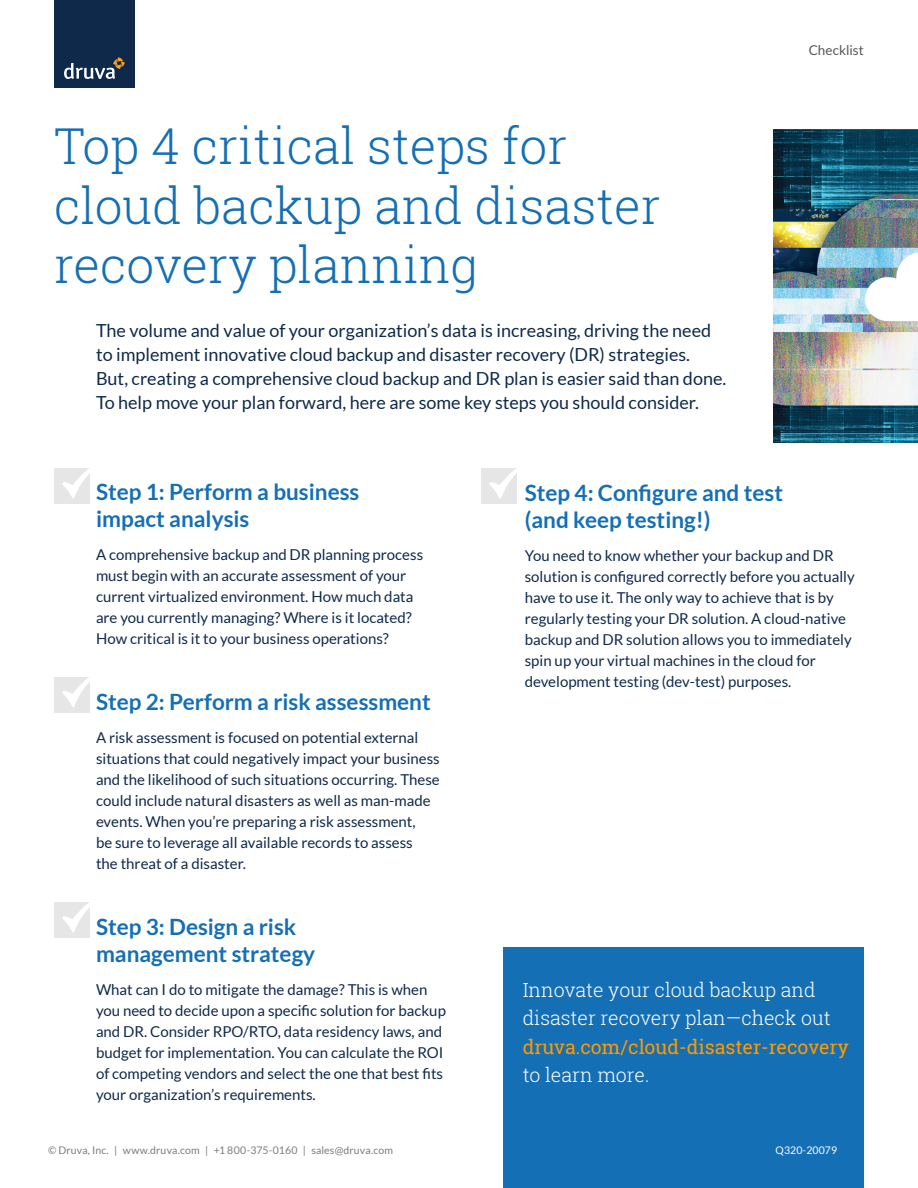
<style>
.page{position:relative;width:918px;height:1188px;background:#fff}
.page>*{position:absolute;margin:0;border:0;box-sizing:border-box;transform-origin:0 0}
.t1{font:300 49.5px/59.4px "Roboto Slab";color:#156fb4}
.subhead{font:700 22.5px/27px "Lato";color:#156fb4}
.learn_more_text{font:300 19.5px/28.5px "Roboto Slab";color:#fff}
.t2{font:18px/24px "Lato";color:#0f294b}
.body{font:15px/21px "Lato";color:#0f294b}
.t3{font:13.5px "Lato";color:#575757}
.t4{font:10.5px "Lato";letter-spacing:.01em;color:#7b7c7f}
.Copyright{font:10.5px "Lato";letter-spacing:.01em;color:#fff}
.s1{font-weight:400;color:#f90}
</style>
<div class="page">
<div style="left:54px;top:0;width:81px;height:88px;background:#0f294b"></div>
<svg style="left:64px;top:57px;width:61px;height:22px"></svg>
<img style="left:773px;top:130px;width:145px;height:313px">
<div style="left:503px;top:948px;width:361px;height:240px;background:#156fb4"></div>
<div style="left:54px;top:468px;width:36px;height:36px;background:#e6e6e6"></div>
<svg style="left:62px;top:468px;width:28px;height:31px"></svg>
<div style="left:54px;top:677px;width:36px;height:36px;background:#e6e6e6"></div>
<svg style="left:62px;top:677px;width:28px;height:30px"></svg>
<div style="left:54px;top:902px;width:36px;height:36px;background:#e6e6e6"></div>
<svg style="left:62px;top:902px;width:28px;height:31px"></svg>
<div style="left:481px;top:468px;width:36px;height:36px;background:#e6e6e6"></div>
<svg style="left:489px;top:468px;width:28px;height:31px"></svg>
<p class="t1" style="left:54px;top:115px;width:608px">Top 4 critical steps for cloud backup and disaster recovery planning</p>
<p class="t2" style="left:96px;top:319px;width:632px">The volume and value of your organization’s data is increasing, driving the need to implement innovative cloud backup and disaster recovery (DR) strategies.<br>But, creating a comprehensive cloud backup and DR plan is easier said than done.<br>To help move your plan forward, here are some key steps you should consider.</p>
<p class="t3" style="left:809px;top:42px;width:57px">Checklist</p>
<p class="subhead" style="left:96px;top:478px;width:265px">Step 1: Perform a business impact analysis</p>
<p class="body" style="left:96px;top:544px;width:329px">A comprehensive backup and DR planning process must begin with an accurate assessment of your current virtualized environment. How much data are you currently managing? Where is it located?<br>How critical is it to your business operations?</p>
<p class="subhead" style="left:96px;top:688px;width:336px">Step 2: Perform a risk assessment</p>
<p class="body" style="left:96px;top:727px;width:345px">A risk assessment is focused on potential external situations that could negatively impact your business and the likelihood of such situations occurring. These could include natural disasters as well as man-made events. When you’re preparing a risk assessment,<br>be sure to leverage all available records to assess<br>the threat of a disaster.</p>
<p class="subhead" style="left:525px;top:479px;width:260px">Step 4: Configure and test (and keep testing!)</p>
<p class="body" style="left:525px;top:545px;width:332px">You need to know whether your backup and DR solution is configured correctly before you actually have to use it. The only way to achieve that is by regularly testing your DR solution. A cloud-native backup and DR solution allows you to immediately spin up your virtual machines in the cloud for development testing (dev-test) purposes.</p>
<p class="subhead" style="left:96px;top:913px;width:221px">Step 3: Design a risk management strategy</p>
<p class="body" style="left:96px;top:979px;width:351px">What can I do to mitigate the damage? This is when you need to decide upon a specific solution for backup and DR. Consider RPO/RTO, data residency laws, and budget for implementation. You can calculate the ROI of competing vendors and select the one that best fits your organization’s requirements.</p>
<p class="learn_more_text" style="left:523px;top:975px;width:328px">Innovate your cloud backup and disaster recovery plan—check out <span class="s1">druva.com/cloud-disaster-recovery </span>to learn more.</p>
<p class="t4" style="left:48px;top:1145px;width:347px">© Druva, Inc. | www.druva.com | +1 800-375-0160 | sales@druva.com</p>
<p class="Copyright" style="left:776px;top:1145px;width:63px">Q320-20079</p>
</div>
